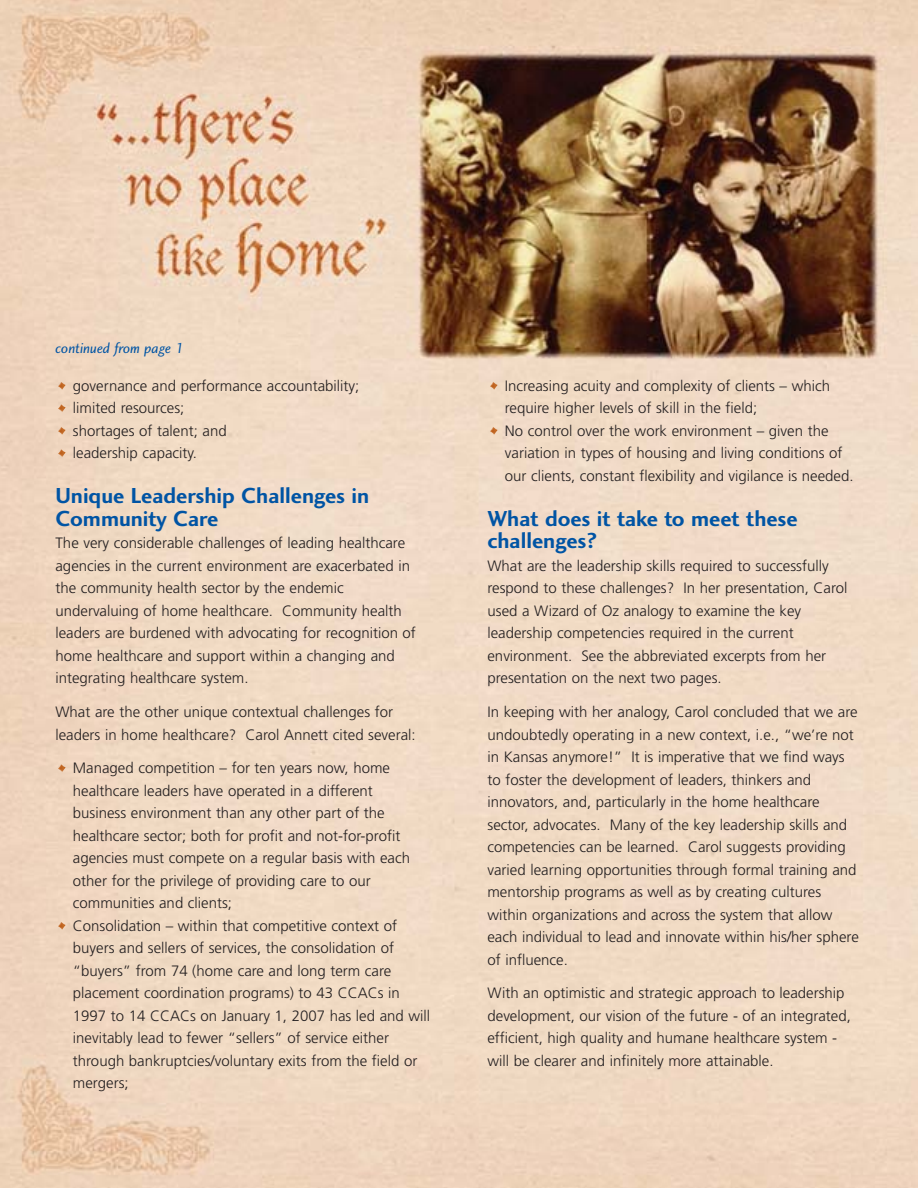
<style>
.page{position:relative;width:918px;height:1188px;background:#fff}
.page>*{position:absolute;margin:0;border:0;box-sizing:border-box;transform-origin:0 0}
.t1{font:22.5px/22.5px "Charlotte Sans Bold Plain";color:#0054a4}
.t2{font:300 15px/22.5px "Frutiger";color:#231f20}
.t3{font:15px "Charlotte Sans Book Italic Plain";color:#0054a4}
</style>
<div class="page">
<img style="left:0;top:0;width:918px;height:1188px">
<svg style="left:58px;top:922px;width:8px;height:8px"></svg>
<svg style="left:58px;top:764px;width:8px;height:8px"></svg>
<svg style="left:58px;top:449px;width:8px;height:8px"></svg>
<svg style="left:58px;top:427px;width:8px;height:8px"></svg>
<svg style="left:58px;top:404px;width:8px;height:8px"></svg>
<svg style="left:58px;top:382px;width:8px;height:8px"></svg>
<svg style="left:490px;top:427px;width:8px;height:8px"></svg>
<svg style="left:490px;top:382px;width:8px;height:8px"></svg>
<p class="t3" style="left:56px;top:342px;width:130px">continued from page 1</p>
<p class="t2" style="left:73px;top:376px;width:288px">governance and performance accountability; limited resources;<br>shortages of talent; and<br>leadership capacity.</p>
<h1 class="t1" style="left:56px;top:487px;width:315px">Unique Leadership Challenges in<br>Community Care</h1>
<p class="t2" style="left:56px;top:533px;width:362px">The very considerable challenges of leading healthcare agencies in the current environment are exacerbated in the community health sector by the endemic undervaluing of home healthcare. Community health leaders are burdened with advocating for recognition of home healthcare and support within a changing and integrating healthcare system.</p>
<p class="t2" style="left:56px;top:702px;width:362px">What are the other unique contextual challenges for leaders in home healthcare? Carol Annett cited several:</p>
<p class="t2" style="left:73px;top:758px;width:359px">Managed competition – for ten years now, home healthcare leaders have operated in a different<br>business environment than any other part of the healthcare sector; both for profit and not-for-profit agencies must compete on a regular basis with each other for the privilege of providing care to our communities and clients;<br>Consolidation – within that competitive context of buyers and sellers of services, the consolidation of “buyers” from 74 (home care and long term care placement coordination programs) to 43 CCACs in 1997 to 14 CCACs on January 1, 2007 has led and will inevitably lead to fewer “sellers” of service either through bankruptcies/voluntary exits from the field or mergers;</p>
<p class="t2" style="left:505px;top:376px;width:350px">Increasing acuity and complexity of clients – which require higher levels of skill in the field;<br>No control over the work environment – given the variation in types of housing and living conditions of our clients, constant flexibility and vigilance is needed.</p>
<h1 class="t1" style="left:488px;top:509px;width:312px">What does it take to meet these challenges?</h1>
<p class="t2" style="left:488px;top:556px;width:362px">What are the leadership skills required to successfully respond to these challenges? In her presentation, Carol used a Wizard of Oz analogy to examine the key leadership competencies required in the current environment. See the abbreviated excerpts from her presentation on the next two pages.</p>
<p class="t2" style="left:488px;top:702px;width:373px">In keeping with her analogy, Carol concluded that we are undoubtedly operating in a new context, i.e., “we’re not in Kansas anymore!” It is imperative that we find ways to foster the development of leaders, thinkers and innovators, and, particularly in the home healthcare sector, advocates. Many of the key leadership skills and competencies can be learned. Carol suggests providing varied learning opportunities through formal training and mentorship programs as well as by creating cultures within organizations and across the system that allow each individual to lead and innovate within his/her sphere of influence.</p>
<p class="t2" style="left:488px;top:983px;width:365px">With an optimistic and strategic approach to leadership development, our vision of the future - of an integrated, efficient, high quality and humane healthcare system - will be clearer and infinitely more attainable.</p>
</div>
